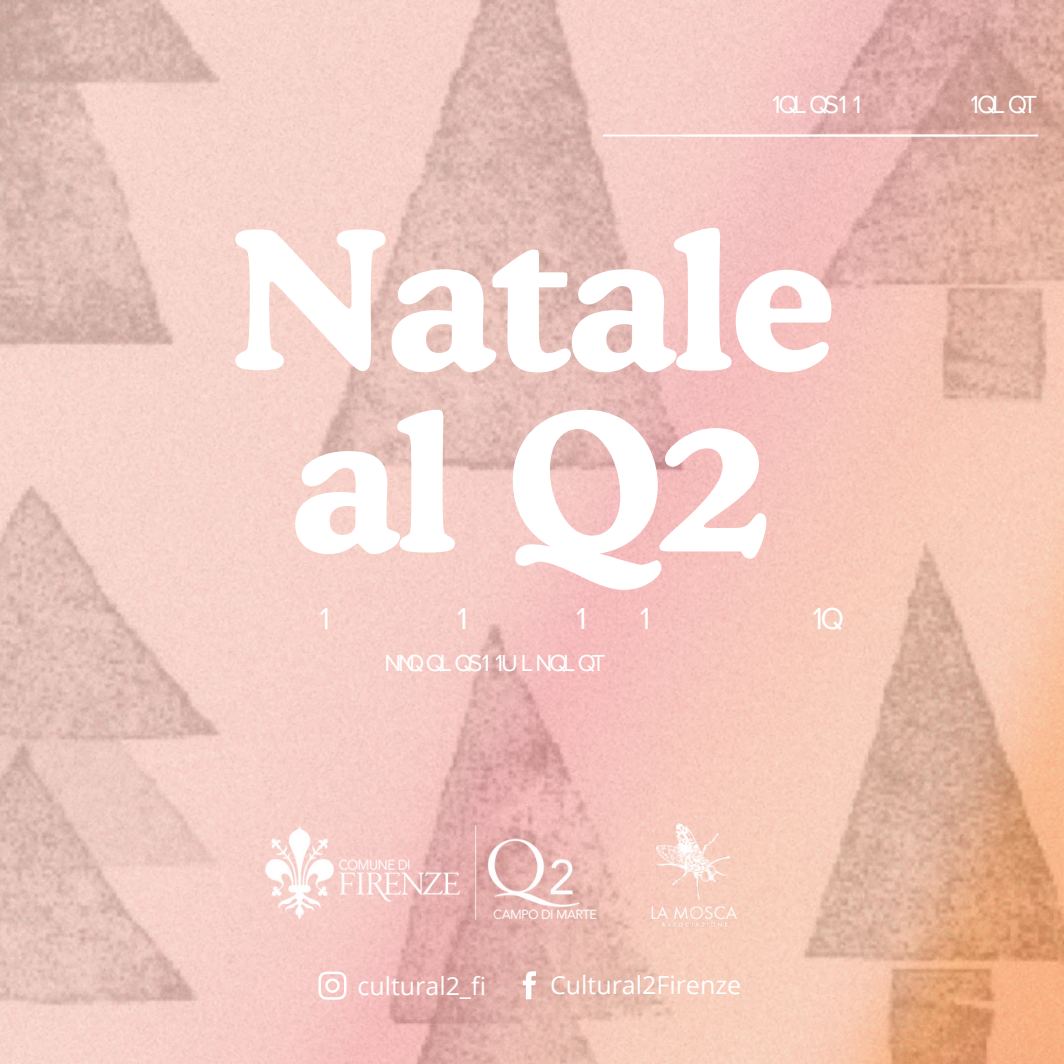
<style>
.page{position:relative;width:1064px;height:1064px;background:#fff}
.page>*{position:absolute;margin:0;border:0;box-sizing:border-box;transform-origin:0 0}
.t1{font:700 191px/181.8px "Cooper BT";letter-spacing:-.02em;color:#fff;text-align:center}
.t2{font:31px "Proxima Nova";color:#fff}
.t3{font:25.5px "Proxima Nova";color:#fff}
.t4{font:25px "Open Sans";color:#fff}
.t5{font:24px "Proxima Nova";color:#fff}
</style>
<div class="page">
<img style="left:0;top:0;width:1063px;height:1063px">
<hr style="left:683px;top:134px;width:354px;height:2px;background:#fff">
<img style="left:634px;top:787px;width:120px;height:171px">
<img style="left:258px;top:823px;width:345px;height:98px">
<svg style="left:318px;top:971px;width:28px;height:28px"></svg>
<svg style="left:522px;top:970px;width:14px;height:28px"></svg>
<hr style="left:602px;top:134px;width:355px;height:2px;background:#fff">
<h3 class="t3" style="left:778px;top:89px;width:61px">2024</h3>
<h3 class="t3" style="left:976px;top:89px;width:62px">2025</h3>
<p class="t1" style="left:229px;top:207px;width:607px">Natale al Q2</p>
<p class="t5" style="left:384px;top:649px;width:223px">1 12 2024 6 01 2025</p>
<p class="t2" style="left:820px;top:600px;width:20px">2</p>
<h1 class="t4" style="left:357px;top:967px;width:130px">cultural2_fi</h1>
<h2 class="t4" style="left:550px;top:967px;width:192px">Cultural2Firenze</h2>
</div>
